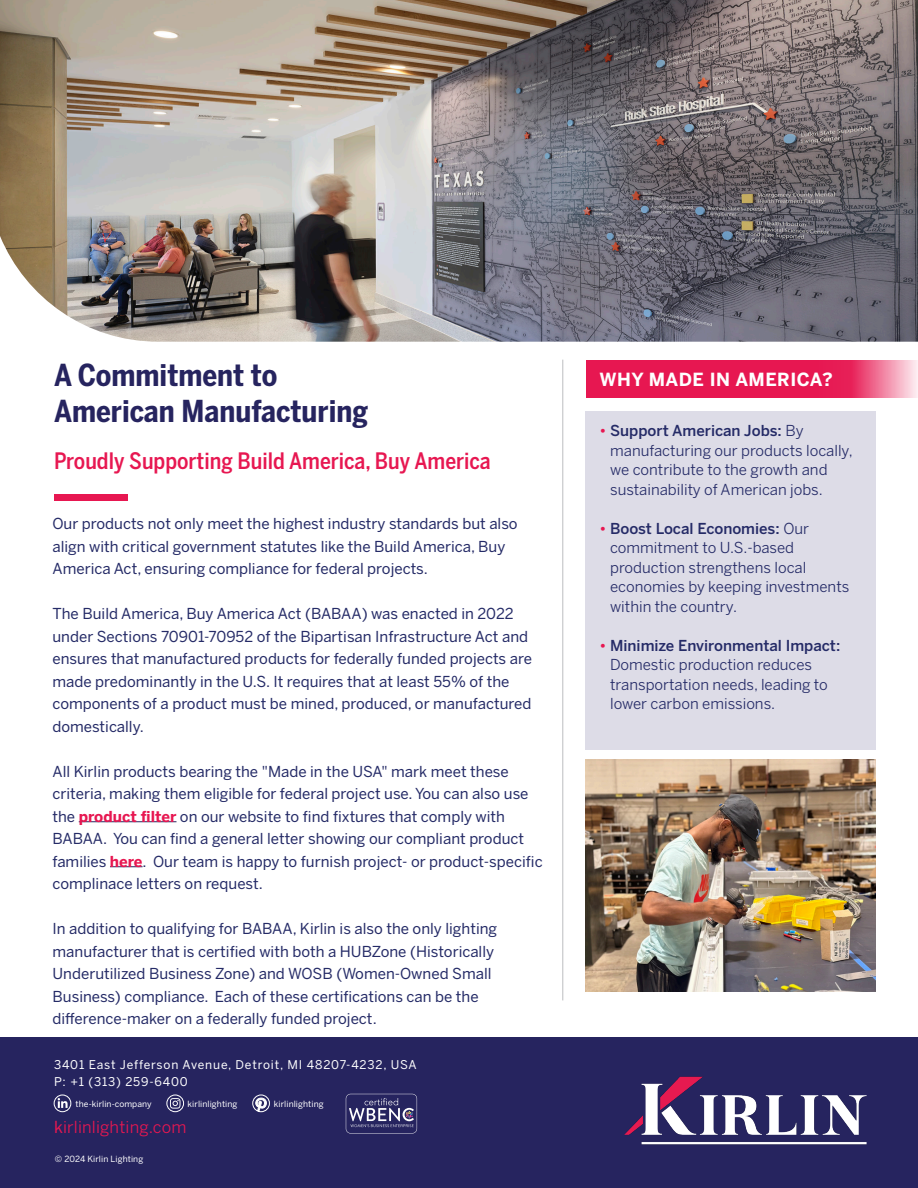
<style>
.page{position:relative;width:918px;height:1188px;background:#fff}
.page>*{position:absolute;margin:0;border:0;box-sizing:border-box;transform-origin:0 0}
.t1{font:700 30px "Benton Sans Condensed";color:#26245f}
.t2{font:500 22.5px "Benton Sans Condensed";color:#e71751}
.t3{font:700 18px "Benton Sans";letter-spacing:.025em;color:#fff}
.t4{font:16.5px "Benton Sans";letter-spacing:.01em;color:#e71751}
.t5{font:15px/22.5px "Benton Sans";color:#252b67}
.t6{font:15px/19.5px "Benton Sans";color:#252b67}
.t7{font:12px/16.2px "Benton Sans";letter-spacing:.07em;color:#fff}
.t8{font:8.55px "Benton Sans";letter-spacing:.01em;color:#fff}
.s1{font-weight:700;color:#e71751}
.s2{font-style:inherit}
.s3{font-weight:500;color:#e71751}
.s4{font-weight:500}
</style>
<div class="page">
<div style="left:0;top:1037px;width:918px;height:151px;background:#26245f"></div>
<svg style="left:346px;top:1094px;width:71px;height:40px"></svg>
<svg style="left:167px;top:1095px;width:17px;height:17px"></svg>
<div style="left:167px;top:1095px;width:17px;height:17px;border:1px solid #fff;border-radius:50%"></div>
<svg style="left:170px;top:1098px;width:10px;height:11px"></svg>
<svg style="left:252px;top:1095px;width:18px;height:17px"></svg>
<svg style="left:54px;top:1095px;width:17px;height:17px"></svg>
<div style="left:54px;top:1095px;width:17px;height:17px;border:1px solid #fff;border-radius:50%"></div>
<svg style="left:58px;top:1098px;width:10px;height:10px"></svg>
<img style="left:624px;top:1076px;width:243px;height:69px">
<svg style="left:586px;top:360px;width:332px;height:37px;fill:#e71751"></svg>
<hr style="left:79px;top:821px;width:97px;height:1px;background:#26245f">
<hr style="left:110px;top:866px;width:33px;height:1px;background:#26245f">
<div style="left:55px;top:494px;width:73px;height:7px;background:#e71751"></div>
<div style="left:586px;top:411px;width:290px;height:339px;background:#dddce7"></div>
<hr style="left:563px;top:360px;width:1px;height:640px;background:#bcbdc0">
<img style="left:586px;top:759px;width:290px;height:233px">
<img style="left:0;top:0;width:918px;height:342px">
<p class="t1" style="left:54px;top:356px;width:225px">A Commitment to</p>
<p class="t1" style="left:54px;top:392px;width:316px">American Manufacturing</p>
<p class="t2" style="left:54px;top:447px;width:438px">Proudly Supporting Build America, Buy America</p>
<p class="t5" style="left:52px;top:513px;width:467px">Our products not only meet the highest industry standards but also align with critical government statutes like the Build America, Buy<br>America Act, ensuring compliance for federal projects.</p>
<p class="t5" style="left:52px;top:603px;width:481px">The Build America, Buy America Act (BABAA) was enacted in 2022 under Sections 70901-70952 of the Bipartisan Infrastructure Act and ensures that manufactured products for federally funded projects are made predominantly in the U.S. It requires that at least 55% of the components of a product must be mined, produced, or manufactured domestically.</p>
<p class="t5" style="left:52px;top:760px;width:492px">All Kirlin products bearing the "Made in the USA" mark meet these criteria, making them eligible for federal project use. You can also use the <span class="s1">product filter</span> on our website to find fixtures that comply with BABAA. You can find a general letter showing our compliant product families <span class="s1">here</span>. Our team is happy to furnish project- or product-specific complinace letters on request.</p>
<p class="t5" style="left:52px;top:918px;width:446px">In addition to qualifying for BABAA, Kirlin is also the only lighting manufacturer that is certified with both a HUBZone (Historically Underutilized Business Zone) and WOSB (Women-Owned Small Business) compliance. Each of these certifications can be the difference-maker on a federally funded project.</p>
<p class="t7" style="left:54px;top:1057px;width:364px">3401 East Jefferson Avenue, Detroit, MI 48207-4232, USA<br>P: +1 (313) 259-6400</p>
<p class="t4" style="left:54px;top:1118px;width:134px"><span class="s2">k</span>irlinlighting.com</p>
<p class="t8" style="left:76px;top:1098px;width:78px">the-kirlin-company</p>
<p class="t8" style="left:188px;top:1098px;width:51px">kirlinlighting</p>
<p class="t8" style="left:274px;top:1098px;width:51px">kirlinlighting</p>
<p class="t8" style="left:55px;top:1154px;width:90px">© 2024 Kirlin Lighting</p>
<p class="t3" style="left:599px;top:368px;width:235px">WHY MADE IN AMERICA?</p>
<p class="t6" style="left:610px;top:421px;width:244px;text-indent:-11px"><span class="s3">•</span> <span class="s4">Support American Jobs:</span> By manufacturing our products locally, we contribute to the growth and sustainability of American jobs.</p>
<p class="t6" style="left:610px;top:519px;width:241px;text-indent:-11px"><span class="s3">•</span> <span class="s4">Boost Local Economies:</span> Our commitment to U.S.-based production strengthens local economies by keeping investments within the country.</p>
<p class="t6" style="left:610px;top:636px;width:232px;text-indent:-11px"><span class="s3">•</span> <span class="s4">Minimize Environmental Impact:<br></span>Domestic production reduces transportation needs, leading to lower carbon emissions.</p>
</div>
